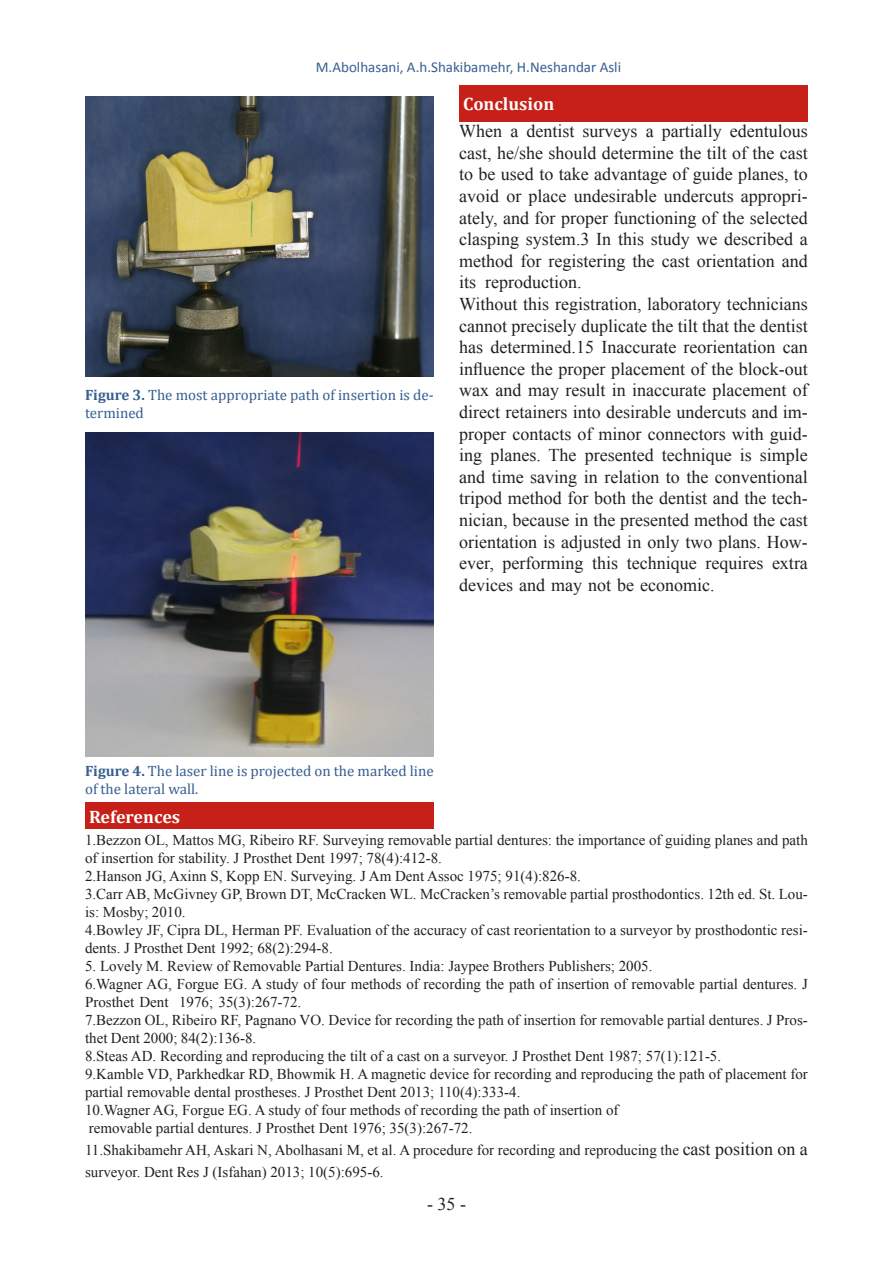
<style>
.page{position:relative;width:893px;height:1263px;background:#fff}
.page>*{position:absolute;margin:0;border:0;box-sizing:border-box;transform-origin:0 0}
.t1{font:18px/21.6px "Times New Roman";color:#231f20;text-align:justify}
.t2{font:700 18px "Cambria";color:#fff}
.t3{font:15px/18px "Times New Roman";color:#231f20}
.t4{font:15px/18px "Cambria";color:#365f91}
.t5{font:15px "Calibri";color:#365f91}
.s1{font-weight:700}
.s2{font-size:18px}
</style>
<div class="page">
<img style="left:85px;top:96px;width:349px;height:281px">
<img style="left:85px;top:432px;width:349px;height:325px">
<div style="left:459px;top:85px;width:349px;height:36px;background:#c72018"></div>
<div style="left:85px;top:802px;width:349px;height:27px;background:#c72018"></div>
<p class="t5" style="left:316px;top:57px;width:307px">M.Abolhasani, A.h.Shakibamehr, H.Neshandar Asli</p>
<p class="t4" style="left:85px;top:386px;width:350px"><span class="s1">Figure 3.</span> The most appropriate path of insertion is de&shy;termined</p>
<p class="t2" style="left:463px;top:91px;width:93px">Conclusion</p>
<p class="t1" style="left:459px;top:120px;width:350px">When a dentist surveys a partially edentulous cast, he/she should determine the tilt of the cast to be used to take advantage of guide planes, to avoid or place undesirable undercuts appropri&shy;ately, and for proper functioning of the selected clasping system.3 In this study we described a method for registering the cast orientation and its reproduction.</p>
<p class="t1" style="left:459px;top:293px;width:350px">Without this registration, laboratory technicians cannot precisely duplicate the tilt that the dentist has determined.15 Inaccurate reorientation can influence the proper placement of the block-out wax and may result in inaccurate placement of direct retainers into desirable undercuts and im&shy;proper contacts of minor connectors with guid&shy;ing planes. The presented technique is simple and time saving in relation to the conventional tripod method for both the dentist and the tech&shy;nician, because in the presented method the cast orientation is adjusted in only two plans. How&shy;ever, performing this technique requires extra devices and may not be economic.</p>
<p class="t4" style="left:85px;top:761px;width:350px"><span class="s1">Figure 4.</span> The laser line is projected on the marked line of the lateral wall.</p>
<p class="t2" style="left:89px;top:804px;width:93px">References</p>
<p class="t3" style="left:85px;top:831px;width:724px">1.Bezzon OL, Mattos MG, Ribeiro RF. Surveying removable partial dentures: the importance of guiding planes and path of insertion for stability. J Prosthet Dent 1997; 78(4):412-8.</p>
<p class="t3" style="left:85px;top:867px;width:497px">2.Hanson JG, Axinn S, Kopp EN. Surveying. J Am Dent Assoc 1975; 91(4):826-8.</p>
<p class="t3" style="left:85px;top:885px;width:724px">3.Carr AB, McGivney GP, Brown DT, McCracken WL. McCracken’s removable partial prosthodontics. 12th ed. St. Lou&shy;is: Mosby; 2010.</p>
<p class="t3" style="left:85px;top:921px;width:724px">4.Bowley JF, Cipra DL, Herman PF. Evaluation of the accuracy of cast reorientation to a surveyor by prosthodontic resi&shy;dents. J Prosthet Dent 1992; 68(2):294-8.</p>
<p class="t3" style="left:85px;top:957px;width:569px">5. Lovely M. Review of Removable Partial Dentures. India: Jaypee Brothers Publishers; 2005.</p>
<p class="t3" style="left:85px;top:975px;width:724px">6.Wagner AG, Forgue EG. A study of four methods of recording the path of insertion of removable partial dentures. J<br>Prosthet Dent 1976; 35(3):267-72.</p>
<p class="t3" style="left:85px;top:1011px;width:724px">7.Bezzon OL, Ribeiro RF, Pagnano VO. Device for recording the path of insertion for removable partial dentures. J Pros&shy;thet Dent 2000; 84(2):136-8.</p>
<p class="t3" style="left:85px;top:1047px;width:638px">8.Steas AD. Recording and reproducing the tilt of a cast on a surveyor. J Prosthet Dent 1987; 57(1):121-5.</p>
<p class="t3" style="left:85px;top:1065px;width:724px">9.Kamble VD, Parkhedkar RD, Bhowmik H. A magnetic device for recording and reproducing the path of placement for partial removable dental prostheses. J Prosthet Dent 2013; 110(4):333-4.</p>
<p class="t3" style="left:85px;top:1101px;width:535px">10.Wagner AG, Forgue EG. A study of four methods of recording the path of insertion of</p>
<p class="t3" style="left:89px;top:1119px;width:385px">removable partial dentures. J Prosthet Dent 1976; 35(3):267-72.</p>
<p class="t3" style="left:85px;top:1139px;width:724px;line-height:21.6px">11.Shakibamehr AH, Askari N, Abolhasani M, et al. A procedure for recording and reproducing the <span class="s2">cast position on a </span>surveyor. Dent Res J (Isfahan) 2013; 10(5):695-6.</p>
<p class="t1" style="left:427px;top:1192px;width:40px">- 35 -</p>
</div>
